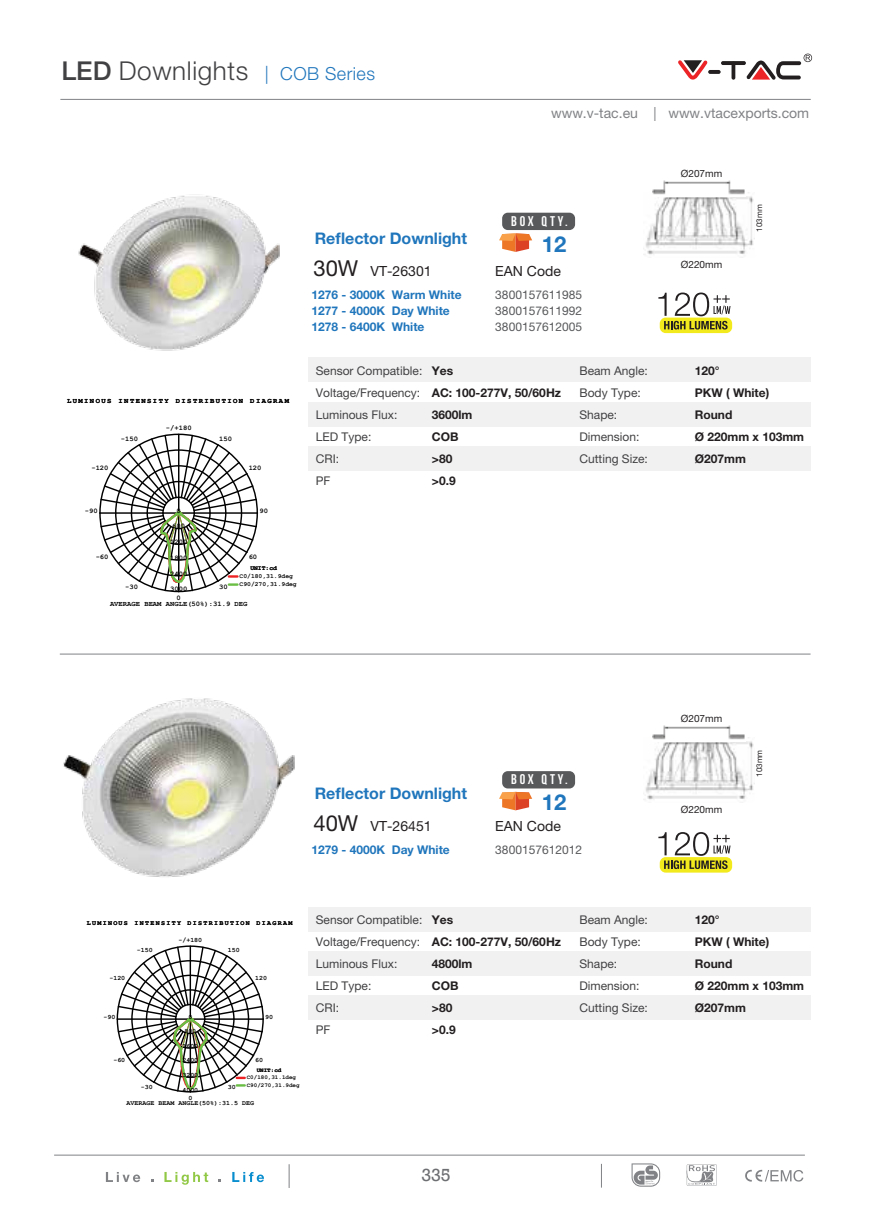
<style>
.page{position:relative;width:874px;height:1225px;background:#fff}
.page>*{position:absolute;margin:0;border:0;box-sizing:border-box;transform-origin:0 0}
.t1{font:300 26px "Helvetica Neue LT Pro";letter-spacing:.025em;color:#414042}
.t2{font:700 22px "Helvetica Neue LT Pro";color:#2076bc}
.t3{font:18px "Rockwell";color:#6d6e71}
.t4{font:700 16px "Helvetica Neue LT Pro";color:#2076bc}
.t5{font:14px "Helvetica Neue LT Pro";color:#231f20}
.t6{font:14px "Helvetica Neue LT Pro";color:#808285}
.t7{font:700 14px "Bebas Neue";letter-spacing:.2em;color:#fff}
.t8{font:12px/22px "Helvetica Neue LT Pro";color:#414042}
.t9{font:700 12px/22px "Helvetica Neue LT Pro";color:#231f20}
.t10{font:700 12px/16px "Helvetica Neue LT Pro";color:#2076bc}
.t11{font:12px/16px "Helvetica Neue LT Pro";color:#58595b;text-align:justify}
.t12{font:10px "Helvetica Neue LT Pro";color:#231f20}
.t13{font:8px "Helvetica Neue LT Pro";color:#231f20}
.t14{font:700 7.2px/15.8px "Courier New";color:#010101;text-align:center}
.t15{font:700 7.2px "Courier New";letter-spacing:.2em;color:#010101}
.t16{font:700 6.6px "Courier New";color:#010101}
.t17{font:700 6.6px "Courier New";letter-spacing:.2em;color:#010101}
.t18{font:700 6.4px/8.2px "Courier New";letter-spacing:.005em;color:#010101}
.t19{font:700 5.8px/7.6px "Courier New";letter-spacing:.005em;color:#010101}
.s1{font-weight:500}
.s2{font-size:18px;color:#2076bc}
.s3{font-size:22px}
</style>
<div class="page">
<img style="left:63px;top:698px;width:232px;height:179px">
<hr style="left:60px;top:654px;width:750px;height:1px;background:#808285">
<div style="left:308px;top:358px;width:502px;height:24px;background:#f1f1f2"></div>
<div style="left:308px;top:402px;width:502px;height:24px;background:#f1f1f2"></div>
<div style="left:308px;top:446px;width:502px;height:25px;background:#f1f1f2"></div>
<div style="left:308px;top:907px;width:502px;height:24px;background:#f1f1f2"></div>
<div style="left:308px;top:951px;width:502px;height:24px;background:#f1f1f2"></div>
<div style="left:308px;top:995px;width:502px;height:24px;background:#f1f1f2"></div>
<img style="left:78px;top:194px;width:247px;height:164px">
<svg style="left:659px;top:317px;width:72px;height:16px"></svg>
<svg style="left:658px;top:292px;width:72px;height:37px"></svg>
<div style="left:659px;top:857px;width:72px;height:15px;background:#f3ea1e;border-radius:6px"></div>
<svg style="left:658px;top:832px;width:72px;height:37px"></svg>
<img style="left:643px;top:192px;width:111px;height:63px">
<img style="left:652px;top:180px;width:93px;height:16px">
<img style="left:643px;top:737px;width:111px;height:63px">
<img style="left:652px;top:725px;width:93px;height:16px">
<svg style="left:99px;top:433px;width:159px;height:160px"></svg>
<svg style="left:116px;top:945px;width:148px;height:148px"></svg>
<svg style="left:499px;top:233px;width:33px;height:19px"></svg>
<div style="left:502px;top:213px;width:72px;height:17px;background:#58595b;border-radius:6px"></div>
<svg style="left:499px;top:792px;width:33px;height:18px"></svg>
<div style="left:502px;top:771px;width:72px;height:17px;background:#58595b;border-radius:6px"></div>
<svg style="left:686px;top:1164px;width:30px;height:21px"></svg>
<svg style="left:631px;top:1163px;width:28px;height:23px"></svg>
<svg style="left:745px;top:1169px;width:58px;height:12px"></svg>
<svg style="left:106px;top:1172px;width:34px;height:10px"></svg>
<svg style="left:164px;top:1172px;width:44px;height:12px"></svg>
<svg style="left:232px;top:1172px;width:32px;height:10px"></svg>
<svg style="left:288px;top:1164px;width:1px;height:24px"></svg>
<hr style="left:54px;top:1154px;width:750px;height:1px;background:#808285">
<hr style="left:60px;top:99px;width:750px;height:1px;background:#808285">
<svg style="left:707px;top:70px;width:13px;height:4px"></svg>
<svg style="left:720px;top:61px;width:25px;height:4px"></svg>
<svg style="left:731px;top:62px;width:4px;height:18px"></svg>
<svg style="left:678px;top:60px;width:29px;height:20px"></svg>
<svg style="left:746px;top:54px;width:65px;height:26px"></svg>
<h1 class="t1" style="left:61px;top:55px;width:315px"><span class="s1">LED</span> Downlights <span class="s2">| COB Series</span></h1>
<h3 class="t4" style="left:314px;top:228px;width:154px">Reflector Downlight</h3>
<p class="t6" style="left:551px;top:105px;width:259px">www.v-tac.eu | www.vtacexports.com</p>
<p class="t7" style="left:511px;top:213px;width:58px">BOX QTY.</p>
<h2 class="t2" style="left:541px;top:230px;width:26px">12</h2>
<p class="t12" style="left:680px;top:167px;width:43px">Ø207mm</p>
<p class="t13" style="left:754px;top:232px;width:28px;rotate:-90deg">103mm</p>
<p class="t15" style="left:67px;top:396px;width:223px">LUMINOUS INTENSITY DISTRIBUTION DIAGRAM</p>
<p class="t14" style="left:121px;top:430px;width:19px">-150</p>
<p class="t14" style="left:166px;top:420px;width:27px">-/+180</p>
<p class="t14" style="left:219px;top:430px;width:14px">150</p>
<p class="t14" style="left:91px;top:460px;width:19px">-120</p>
<p class="t14" style="left:85px;top:502px;width:14px">-90</p>
<p class="t14" style="left:248px;top:460px;width:14px">120</p>
<p class="t14" style="left:170px;top:502px;width:19px">0<br>600<br>1200<br>1800<br>2400<br>3000</p>
<p class="t14" style="left:259px;top:502px;width:10px">90</p>
<p class="t14" style="left:96px;top:549px;width:14px">-60</p>
<p class="t14" style="left:248px;top:549px;width:10px">60</p>
<p class="t18" style="left:239px;top:563px;width:59px;text-indent:11px">UNIT:cd<br>C0/180,31.9deg<br>C90/270,31.9deg</p>
<p class="t14" style="left:110px;top:595px;width:139px">AVERAGE BEAM ANGLE(50%):31.9 DEG</p>
<p class="t14" style="left:125px;top:578px;width:14px">-30</p>
<p class="t14" style="left:219px;top:578px;width:10px">30</p>
<p class="t14" style="left:176px;top:589px;width:6px">0</p>
<p class="t5" style="left:313px;top:263px;width:120px"><span class="s3">30W</span> VT-26301</p>
<p class="t5" style="left:495px;top:263px;width:67px">EAN Code</p>
<p class="t10" style="left:311px;top:286px;width:152px">1276 - 3000K Warm White<br>1277 - 4000K Day White<br>1278 - 6400K White</p>
<p class="t11" style="left:495px;top:286px;width:88px">3800157611985<br>3800157611992<br>3800157612005</p>
<p class="t12" style="left:680px;top:258px;width:43px">Ø220mm</p>
<p class="t8" style="left:315px;top:359px;width:108px">Sensor Compatible:<br>Voltage/Frequency:<br>Luminous Flux:<br>LED Type:<br>CRI:<br>PF</p>
<p class="t9" style="left:431px;top:359px;width:131px">Yes<br>AC: 100-277V, 50/60Hz<br>3600lm<br>COB<br>&gt;80<br>&gt;0.9</p>
<p class="t8" style="left:579px;top:359px;width:70px">Beam Angle:<br>Body Type:<br>Shape:<br>Dimension:<br>Cutting Size:</p>
<p class="t9" style="left:694px;top:359px;width:111px">120°<br>PKW ( White)<br>Round<br>Ø 220mm x 103mm<br>Ø207mm</p>
<h3 class="t4" style="left:314px;top:783px;width:154px">Reflector Downlight</h3>
<p class="t7" style="left:511px;top:772px;width:58px">BOX QTY.</p>
<h2 class="t2" style="left:541px;top:789px;width:26px">12</h2>
<p class="t5" style="left:313px;top:817px;width:120px"><span class="s3">40W</span> VT-26451</p>
<p class="t5" style="left:495px;top:817px;width:67px">EAN Code</p>
<p class="t10" style="left:311px;top:841px;width:140px">1279 - 4000K Day White</p>
<p class="t11" style="left:495px;top:841px;width:88px">3800157612012</p>
<p class="t12" style="left:680px;top:712px;width:43px">Ø207mm</p>
<p class="t12" style="left:680px;top:803px;width:43px">Ø220mm</p>
<p class="t13" style="left:754px;top:777px;width:28px;rotate:-90deg">103mm</p>
<p class="t17" style="left:87px;top:918px;width:207px">LUMINOUS INTENSITY DISTRIBUTION DIAGRAM</p>
<p class="t16" style="left:137px;top:946px;width:17px">-150</p>
<p class="t16" style="left:178px;top:936px;width:25px">-/+180</p>
<p class="t16" style="left:227px;top:946px;width:13px">150</p>
<p class="t16" style="left:109px;top:973px;width:17px">-120</p>
<p class="t16" style="left:103px;top:1012px;width:13px">-90</p>
<p class="t16" style="left:113px;top:1055px;width:13px">-60</p>
<p class="t16" style="left:255px;top:973px;width:13px">120</p>
<p class="t16" style="left:188px;top:1012px;width:5px">0</p>
<p class="t16" style="left:184px;top:1027px;width:13px">800</p>
<p class="t16" style="left:182px;top:1041px;width:17px">1600</p>
<p class="t16" style="left:182px;top:1056px;width:17px">2400</p>
<p class="t16" style="left:182px;top:1071px;width:17px">3200</p>
<p class="t16" style="left:182px;top:1085px;width:17px">4000</p>
<p class="t16" style="left:265px;top:1013px;width:9px">90</p>
<p class="t16" style="left:255px;top:1055px;width:9px">60</p>
<p class="t19" style="left:246px;top:1065px;width:54px;text-indent:10px">UNIT:cd<br>C0/180,31.1deg<br>C90/270,31.9deg</p>
<p class="t16" style="left:126px;top:1099px;width:129px">AVERAGE BEAM ANGLE(50%):31.5 DEG</p>
<p class="t16" style="left:141px;top:1083px;width:13px">-30</p>
<p class="t16" style="left:227px;top:1083px;width:9px">30</p>
<p class="t16" style="left:188px;top:1093px;width:5px">0</p>
<p class="t8" style="left:315px;top:908px;width:108px">Sensor Compatible:<br>Voltage/Frequency:<br>Luminous Flux:<br>LED Type:<br>CRI:<br>PF</p>
<p class="t9" style="left:431px;top:908px;width:131px">Yes<br>AC: 100-277V, 50/60Hz<br>4800lm<br>COB<br>&gt;80<br>&gt;0.9</p>
<p class="t8" style="left:579px;top:908px;width:70px">Beam Angle:<br>Body Type:<br>Shape:<br>Dimension:<br>Cutting Size:</p>
<p class="t9" style="left:694px;top:908px;width:111px">120°<br>PKW ( White)<br>Round<br>Ø 220mm x 103mm<br>Ø207mm</p>
<h3 class="t3" style="left:421px;top:1164px;width:31px">335</h3>
</div>
